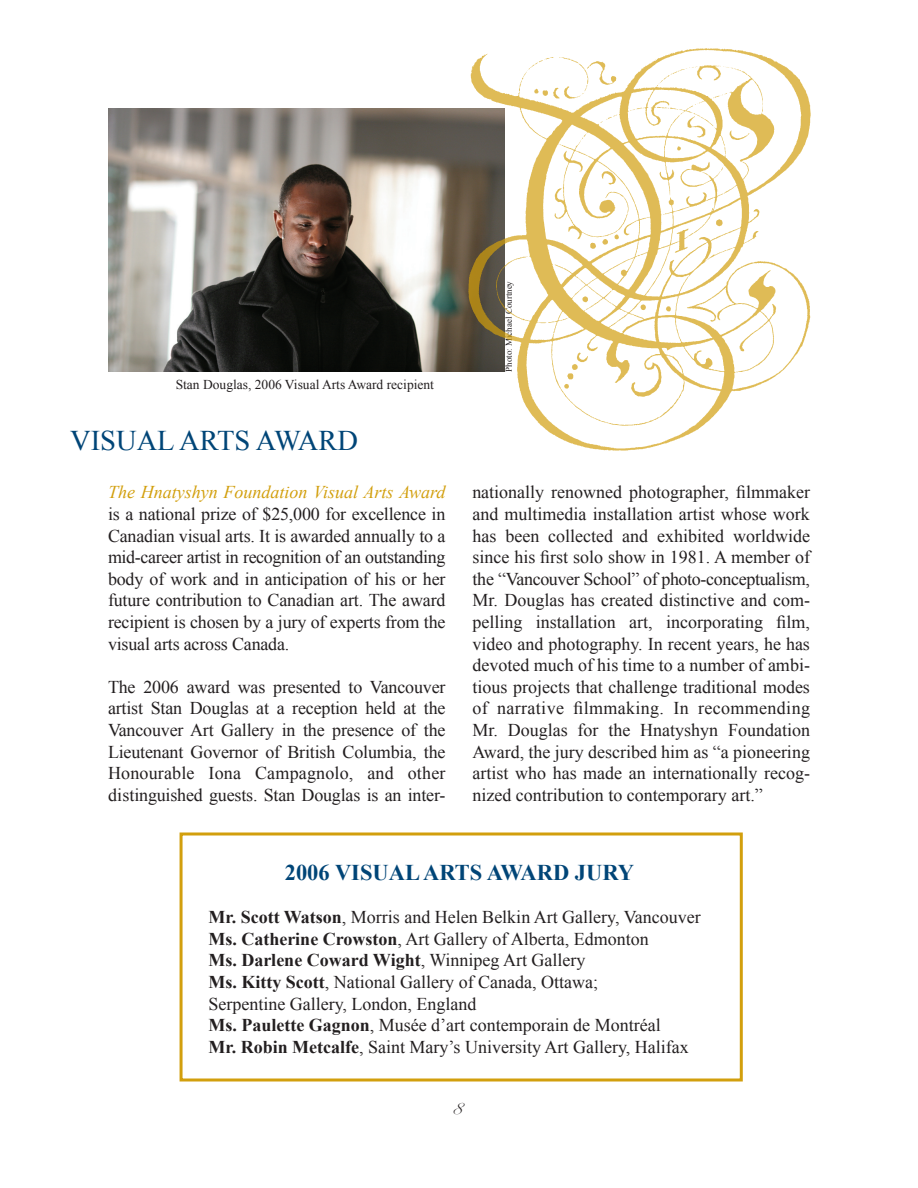
<style>
.page{position:relative;width:918px;height:1188px;background:#fff}
.page>*{position:absolute;margin:0;border:0;box-sizing:border-box;transform-origin:0 0}
.t1{font:28.5px "Times New Roman";color:#004577}
.t2{font:700 22.5px "Times New Roman";color:#004577}
.t3{font:21px "Edwardian Script ITC";color:#231f20}
.t4{font:18px/21.6px "Times New Roman";color:#231f20;text-align:justify}
.t5{font:italic 18px "Times New Roman";color:#d29f0d}
.t6{font:13.5px "Times New Roman";color:#231f20}
.t7{font:9px "Times New Roman";color:#231f20}
.s1{font-weight:700}
</style>
<div class="page">
<img style="left:108px;top:108px;width:359px;height:264px">
<img style="left:467px;top:48px;width:344px;height:402px">
<div style="left:180px;top:832px;width:563px;height:250px;border:3px solid #d29f0d"></div>
<p class="t6" style="left:176px;top:375px;width:260px">Stan Douglas, 2006 Visual Arts Award recipient</p>
<h1 class="t1" style="left:70px;top:421px;width:289px">VISUAL ARTS AWARD</h1>
<p class="t5" style="left:108px;top:480px;width:339px">The Hnatyshyn Foundation Visual Arts Award</p>
<p class="t4" style="left:108px;top:503px;width:339px">is a national prize of $25,000 for excellence in Canadian visual arts. It is awarded annually to a mid-career artist in recognition of an outstanding body of work and in anticipation of his or her future contribution to Canadian art. The award recipient is chosen by a jury of experts from the visual arts across Canada.</p>
<p class="t4" style="left:108px;top:676px;width:339px">The 2006 award was presented to Vancouver artist Stan Douglas at a reception held at the Vancouver Art Gallery in the presence of the Lieutenant Governor of British Columbia, the Honourable Iona Campagnolo, and other distinguished guests. Stan Douglas is an inter-</p>
<p class="t7" style="left:503px;top:372px;width:92px;rotate:-90deg">Photo: Michael Courtney</p>
<p class="t4" style="left:472px;top:481px;width:339px">nationally renowned photographer, filmmaker and multimedia installation artist whose work has been collected and exhibited worldwide since his first solo show in 1981. A member of the “Vancouver School” of photo-conceptualism, Mr. Douglas has created distinctive and com&shy;pelling installation art, incorporating film, video and photography. In recent years, he has devoted much of his time to a number of ambi&shy;tious projects that challenge traditional modes of narrative filmmaking. In recommending Mr. Douglas for the Hnatyshyn Foundation Award, the jury described him as “a pioneering artist who has made an internationally recog&shy;nized contribution to contemporary art.”</p>
<p class="t2" style="left:285px;top:857px;width:351px">2006 VISUAL ARTS AWARD JURY</p>
<p class="t4" style="left:208px;top:906px;width:494px;text-align:left"><span class="s1">Mr. Scott Watson</span>, Morris and Helen Belkin Art Gallery, Vancouver <span class="s1">Ms. Catherine Crowston</span>, Art Gallery of Alberta, Edmonton<br><span class="s1">Ms. Darlene Coward Wight</span>, Winnipeg Art Gallery<br><span class="s1">Ms. Kitty Scott</span>, National Gallery of Canada, Ottawa;<br>Serpentine Gallery, London, England<br><span class="s1">Ms. Paulette Gagnon</span>, Musée d’art contemporain de Montréal<br><span class="s1">Mr. Robin Metcalfe</span>, Saint Mary’s University Art Gallery, Halifax</p>
<p class="t3" style="left:451px;top:1096px;width:12px">8</p>
</div>
